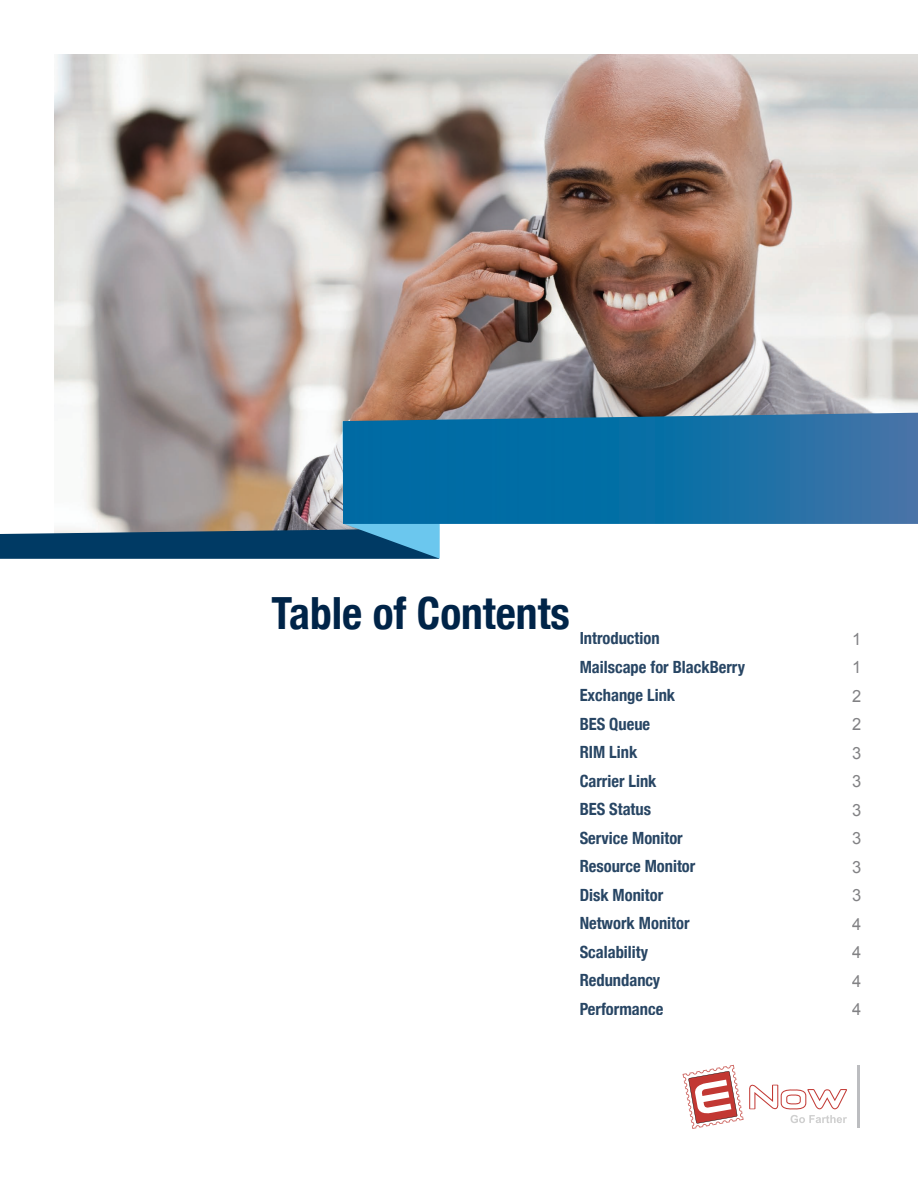
<style>
.page{position:relative;width:918px;height:1188px;background:#fff}
.page>*{position:absolute;margin:0;border:0;box-sizing:border-box;transform-origin:0 0}
.t1{font:700 condensed 44.4px "Helvetica Neue";color:#002448}
.t2{font:700 condensed 16.8px/28.5px "Helvetica Neue";color:#002448}
.t3{font:16.8px/28.5px "Arial";color:#6b6b6e;text-align:justify}
</style>
<div class="page">
<img style="left:54px;top:54px;width:864px;height:368px">
<svg style="left:0;top:422px;width:440px;height:137px"></svg>
<svg style="left:343px;top:413px;width:575px;height:111px;background:#166fa4"></svg>
<hr style="left:857px;top:1065px;width:2px;height:63px;background:#bcbdc0">
<svg style="left:683px;top:1065px;width:164px;height:64px"></svg>
<p class="t1" style="left:271px;top:587px;width:300px">Table of Contents</p>
<p class="t2" style="left:580px;top:624px;width:167px">Introduction<br>Mailscape for BlackBerry<br>Exchange Link<br>BES Queue<br>RIM Link<br>Carrier Link<br>BES Status<br>Service Monitor<br>Resource Monitor<br>Disk Monitor<br>Network Monitor<br>Scalability<br>Redundancy<br>Performance</p>
<p class="t3" style="left:852px;top:625px;width:11px">1<br>1<br>2<br>2<br>3<br>3<br>3<br>3<br>3<br>3<br>4<br>4<br>4<br>4</p>
</div>
